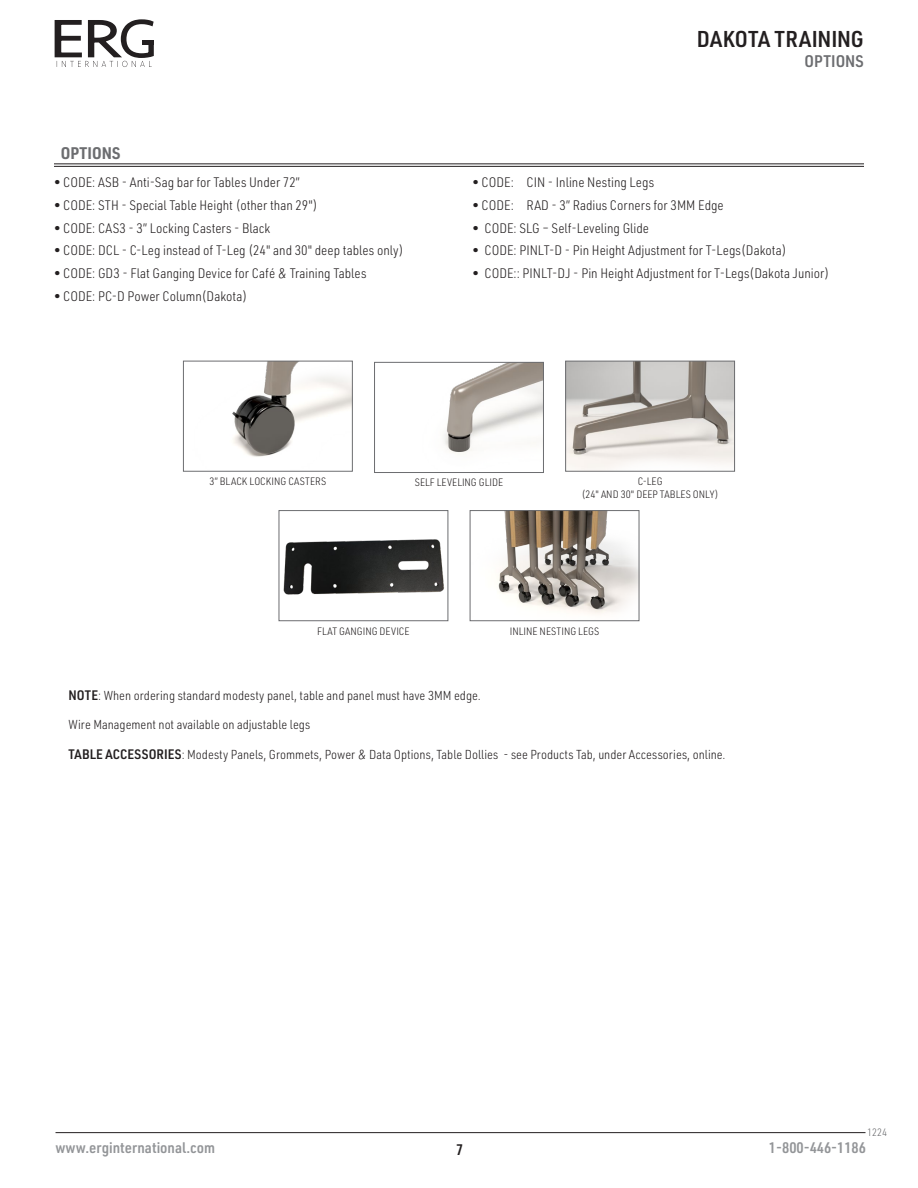
<style>
.page{position:relative;width:918px;height:1188px;background:#fff}
.page>*{position:absolute;margin:0;border:0;box-sizing:border-box;transform-origin:0 0}
.H_LT_PG_Header{font:600 22.5px "URWDIN Semi Cond";letter-spacing:.01em;color:#231f20}
.H_LT_PG_Header-2{font:600 16.5px "URWDIN Semi Cond";color:#6c6d70}
.NEW_Subhead_rule_below{font:700 16.5px "URWDIN Semi Cond";color:#6c6d70}
.t1{font:600 15px "URWDIN Semi Cond";color:#939598}
.t2{font:600 15px "URWDIN Semi Cond";color:#231f20}
.New_Option_Bullets{font:300 13.5px "URWDIN Semi Cond";color:#231f20}
.New_List_text{font:300 12.75px "URWDIN Semi Cond";color:#231f20}
.NEW_Callout_7_point{font:300 10.5px "URWDIN Semi Cond";color:#231f20}
.t3{font:300 10.5px "URWDIN Semi Cond";color:#6c6d70}
.s1{font-weight:600;font-size:13.5px}
</style>
<div class="page">
<hr style="left:56px;top:1132px;width:810px;height:1px;background:#231f20">
<svg style="left:54px;top:19px;width:100px;height:48px"></svg>
<div style="left:143px;top:40px;width:11px;height:5px;background:#231f20"></div>
<hr style="left:54px;top:164px;width:810px;height:1px;background:#231f20">
<hr style="left:54px;top:166px;width:810px;height:1px;background:#231f20">
<img style="left:498px;top:512px;width:139px;height:102px">
<div style="left:470px;top:510px;width:169px;height:111px;border:1px solid #6c6d70"></div>
<img style="left:283px;top:539px;width:161px;height:56px">
<div style="left:279px;top:510px;width:169px;height:111px;border:1px solid #6c6d70"></div>
<img style="left:444px;top:364px;width:98px;height:89px">
<div style="left:374px;top:362px;width:170px;height:111px;border:1px solid #6c6d70"></div>
<img style="left:567px;top:363px;width:166px;height:107px">
<div style="left:565px;top:361px;width:170px;height:111px;border:1px solid #6c6d70"></div>
<img style="left:232px;top:363px;width:119px;height:94px">
<div style="left:183px;top:361px;width:170px;height:111px;border:1px solid #6c6d70"></div>
<p class="NEW_Subhead_rule_below" style="left:61px;top:142px;width:61px">OPTIONS</p>
<p class="New_Option_Bullets" style="left:54px;top:174px;width:247px">• CODE: ASB - Anti-Sag bar for Tables Under 72”</p>
<p class="New_Option_Bullets" style="left:54px;top:196px;width:265px">• CODE: STH - Special Table Height (other than 29")</p>
<p class="New_Option_Bullets" style="left:54px;top:219px;width:218px">• CODE: CAS3 - 3” Locking Casters - Black</p>
<p class="New_Option_Bullets" style="left:54px;top:242px;width:351px">• CODE: DCL - C-Leg instead of T-Leg (24" and 30" deep tables only)</p>
<p class="New_Option_Bullets" style="left:54px;top:265px;width:314px">• CODE: GD3 - Flat Ganging Device for Café &amp; Training Tables</p>
<p class="New_Option_Bullets" style="left:54px;top:287px;width:195px">• CODE: PC-D Power Column(Dakota)</p>
<p class="H_LT_PG_Header" style="left:697px;top:24px;width:169px">DAKOTA TRAINING</p>
<p class="H_LT_PG_Header-2" style="left:805px;top:50px;width:61px">OPTIONS</p>
<p class="New_Option_Bullets" style="left:472px;top:174px;width:183px">• CODE: CIN - Inline Nesting Legs</p>
<p class="New_Option_Bullets" style="left:472px;top:196px;width:253px">• CODE: RAD - 3” Radius Corners for 3MM Edge</p>
<p class="New_Option_Bullets" style="left:472px;top:219px;width:178px">• CODE: SLG – Self-Leveling Glide</p>
<p class="New_Option_Bullets" style="left:472px;top:242px;width:316px">• CODE: PINLT-D - Pin Height Adjustment for T-Legs(Dakota)</p>
<p class="New_Option_Bullets" style="left:472px;top:265px;width:358px">• CODE:: PINLT-DJ - Pin Height Adjustment for T-Legs(Dakota Junior)</p>
<p class="NEW_Callout_7_point" style="left:210px;top:475px;width:118px">3” BLACK LOCKING CASTERS</p>
<p class="NEW_Callout_7_point" style="left:415px;top:476px;width:90px">SELF LEVELING GLIDE</p>
<p class="NEW_Callout_7_point" style="left:638px;top:475px;width:26px">C-LEG</p>
<p class="NEW_Callout_7_point" style="left:582px;top:487px;width:138px">(24" AND 30" DEEP TABLES ONLY)</p>
<p class="NEW_Callout_7_point" style="left:317px;top:624px;width:94px">FLAT GANGING DEVICE</p>
<p class="NEW_Callout_7_point" style="left:510px;top:624px;width:91px">INLINE NESTING LEGS</p>
<p class="New_List_text" style="left:69px;top:687px;width:414px"><span class="s1">NOTE</span>: When ordering standard modesty panel, table and panel must have 3MM edge.</p>
<p class="New_List_text" style="left:69px;top:716px;width:243px">Wire Management not available on adjustable legs</p>
<p class="New_List_text" style="left:69px;top:746px;width:658px"><span class="s1">TABLE ACCESSORIES</span>: Modesty Panels, Grommets, Power &amp; Data Options, Table Dollies - see Products Tab, under Accessories, online.</p>
<p class="t3" style="left:867px;top:1125px;width:22px">1224</p>
<p class="t1" style="left:56px;top:1138px;width:161px">www.erginternational.com</p>
<p class="t1" style="left:769px;top:1138px;width:99px">1-800-446-1186</p>
<p class="t2" style="left:456px;top:1139px;width:9px">7</p>
</div>
